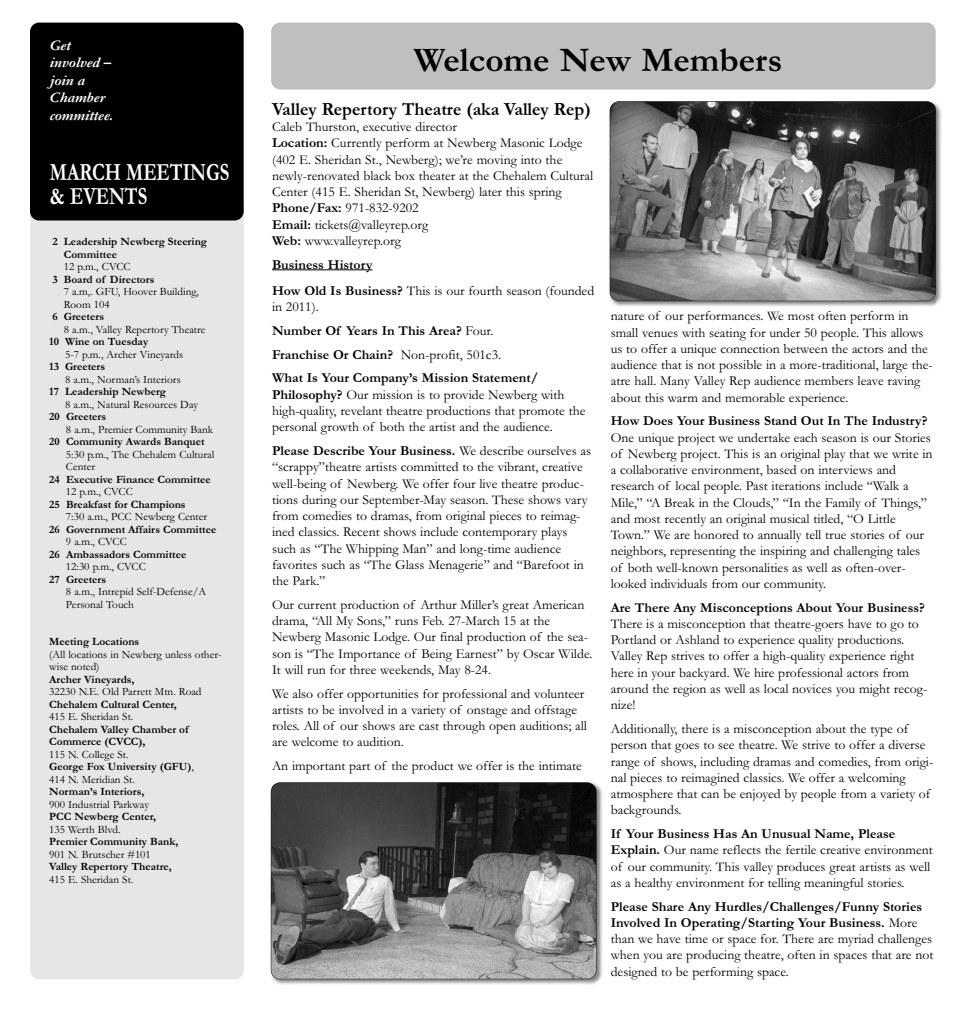
<style>
.page{position:relative;width:968px;height:1013px;background:#fff}
.page>*{position:absolute;margin:0;border:0;box-sizing:border-box;transform-origin:0 0}
.t1{font:700 35px "Garamond";color:#000}
.t2{font:700 25px/23.8px "Garamond";color:#fff;scale:.75 1}
.t3{font:700 18.75px "Garamond";color:#000;scale:.95 1}
.t4{font:italic 700 15px/17.5px "Garamond";color:#fff}
.t5{font:13.75px/16.2px "Garamond";color:#000}
.t6{font:700 13.75px/23.8px "Garamond";color:#000}
.t7{font:11.25px/12.5px "Garamond";color:#000}
.t8{font:700 11.25px/12.5px "Garamond";color:#000}
.s1{font-weight:700}
.s2{font-weight:400}
</style>
<div class="page">
<div style="left:30px;top:198px;width:214px;height:781px;background:#e6e6e6;border-radius:9px"></div>
<div style="left:30px;top:23px;width:214px;height:197px;background:#000;border-radius:9px"></div>
<hr style="left:272px;top:269px;width:100px;height:1px;background:#000">
<div style="left:271px;top:22px;width:664px;height:67px;background:#bfbfbf;border-radius:9px"></div>
<img style="left:609px;top:102px;width:333px;height:204px">
<img style="left:610px;top:102px;width:325px;height:199px;border-radius:9px">
<div style="left:609px;top:101px;width:327px;height:200px;border:1px solid #000;border-radius:9px"></div>
<img style="left:270px;top:782px;width:332px;height:203px">
<img style="left:271px;top:782px;width:325px;height:197px;border-radius:9px">
<div style="left:271px;top:782px;width:325px;height:197px;border:1px solid #000;border-radius:9px"></div>
<p class="t4" style="left:50px;top:36px;width:65px">Get involved – join a<br>Chamber committee.</p>
<h2 class="t2" style="left:50px;top:159px;width:241px">MARCH MEETINGS &amp; EVENTS</h2>
<p class="t8" style="left:64px;top:235px;width:145px;text-indent:-11px">2 Leadership Newberg Steering<br>Committee</p>
<p class="t7" style="left:64px;top:260px;width:68px">12 p.m., CVCC</p>
<p class="t8" style="left:52px;top:272px;width:104px">3 Board of Directors</p>
<p class="t7" style="left:64px;top:285px;width:137px">7 a.m,. GFU, Hoover Building,<br>Room 104</p>
<p class="t8" style="left:52px;top:310px;width:53px">6 Greeters</p>
<p class="t7" style="left:64px;top:322px;width:143px">8 a.m., Valley Repertory Theatre</p>
<p class="t8" style="left:49px;top:335px;width:101px">10 Wine on Tuesday</p>
<p class="t7" style="left:65px;top:347px;width:120px">5-7 p.m., Archer Vineyards</p>
<p class="t8" style="left:49px;top:360px;width:58px">13 Greeters</p>
<p class="t7" style="left:65px;top:372px;width:117px">8 a.m., Norman’s Interiors</p>
<p class="t8" style="left:49px;top:385px;width:118px">17 Leadership Newberg</p>
<p class="t7" style="left:65px;top:397px;width:134px">8 a.m., Natural Resources Day</p>
<p class="t8" style="left:49px;top:410px;width:58px">20 Greeters</p>
<p class="t7" style="left:66px;top:422px;width:149px">8 a.m., Premier Community Bank</p>
<p class="t8" style="left:49px;top:435px;width:157px">20 Community Awards Banquet</p>
<p class="t7" style="left:66px;top:447px;width:150px">5:30 p.m., The Chehalem Cultural<br>Center</p>
<p class="t8" style="left:49px;top:472px;width:163px">24 Executive Finance Committee</p>
<p class="t7" style="left:66px;top:485px;width:68px">12 p.m., CVCC</p>
<p class="t8" style="left:49px;top:497px;width:138px">25 Breakfast for Champions</p>
<p class="t7" style="left:66px;top:510px;width:143px">7:30 a.m., PCC Newberg Center</p>
<p class="t8" style="left:49px;top:522px;width:169px">26 Government Affairs Committee</p>
<p class="t7" style="left:66px;top:535px;width:62px">9 a.m., CVCC</p>
<p class="t8" style="left:49px;top:547px;width:139px">26 Ambassadors Committee</p>
<p class="t7" style="left:66px;top:560px;width:81px">12:30 p.m., CVCC</p>
<p class="t8" style="left:49px;top:572px;width:58px">27 Greeters</p>
<p class="t7" style="left:66px;top:585px;width:141px">8 a.m., Intrepid Self-Defense/A<br>Personal Touch</p>
<p class="t8" style="left:49px;top:635px;width:92px">Meeting Locations</p>
<p class="t7" style="left:49px;top:647px;width:174px">(All locations in Newberg unless other&shy;wise noted)</p>
<p class="t8" style="left:49px;top:672px;width:87px">Archer Vineyards,</p>
<p class="t7" style="left:49px;top:685px;width:154px">32230 N.E. Old Parrett Mtn. Road</p>
<p class="t8" style="left:49px;top:697px;width:129px">Chehalem Cultural Center,</p>
<p class="t7" style="left:49px;top:710px;width:86px">415 E. Sheridan St.</p>
<p class="t8" style="left:49px;top:722px;width:141px">Chehalem Valley Chamber of<br>Commerce (CVCC),</p>
<p class="t7" style="left:49px;top:747px;width:146px">115 N. College St.<br><span class="s1">George Fox University (GFU)</span>,<br>414 N. Meridian St.</p>
<p class="t8" style="left:49px;top:785px;width:97px">Norman’s Interiors,</p>
<p class="t7" style="left:49px;top:797px;width:101px">900 Industrial Parkway</p>
<p class="t8" style="left:49px;top:810px;width:108px">PCC Newberg Center,</p>
<p class="t7" style="left:49px;top:822px;width:73px">135 Werth Blvd.</p>
<p class="t8" style="left:49px;top:835px;width:131px">Premier Community Bank,</p>
<p class="t7" style="left:49px;top:847px;width:103px">901 N. Brutscher #101</p>
<p class="t8" style="left:49px;top:860px;width:124px">Valley Repertory Theatre,</p>
<p class="t7" style="left:49px;top:872px;width:86px">415 E. Sheridan St.</p>
<h1 class="t1" style="left:414px;top:38px;width:370px">Welcome New Members</h1>
<h3 class="t3" style="left:272px;top:97px;width:337px">Valley Repertory Theatre (aka Valley Rep)</h3>
<p class="t5" style="left:272px;top:118px;width:322px">Caleb Thurston, executive director<br><span class="s1">Location:</span> Currently perform at Newberg Masonic Lodge (402 E. Sheridan St., Newberg); we’re moving into the newly-renovated black box theater at the Chehalem Cultural Center (415 E. Sheridan St, Newberg) later this spring <span class="s1">Phone/Fax:</span> 971-832-9202<br><span class="s1">Email:</span> tickets@valleyrep.org<br><span class="s1">Web:</span> www.valleyrep.org</p>
<p class="t6" style="left:272px;top:251px;width:324px;line-height:26.2px">Business History<br>How Old Is Business? <span class="s2">This is our fourth season (founded</span></p>
<p class="t6" style="left:272px;top:294px;width:268px"><span class="s2">in 2011).<br></span>Number Of Years In This Area? <span class="s2">Four.<br></span>Franchise Or Chain? <span class="s2">Non-profit, 501c3.<br></span>What Is Your Company’s Mission Statement/</p>
<p class="t5" style="left:272px;top:386px;width:315px"><span class="s1">Philosophy?</span> Our mission is to provide Newberg with high-quality, revelant theatre productions that promote the personal growth of both the artist and the audience.</p>
<p class="t5" style="left:272px;top:442px;width:320px"><span class="s1">Please Describe Your Business.</span> We describe ourselves as “scrappy”theatre artists committed to the vibrant, creative well-being of Newberg. We offer four live theatre produc&shy;tions during our September-May season. These shows vary from comedies to dramas, from original pieces to reimag&shy;ined classics. Recent shows include contemporary plays such as “The Whipping Man” and long-time audience favorites such as “The Glass Menagerie” and “Barefoot in the Park.”</p>
<p class="t5" style="left:272px;top:596px;width:322px">Our current production of Arthur Miller’s great American drama, “All My Sons,” runs Feb. 27-March 15 at the Newberg Masonic Lodge. Our final production of the sea&shy;son is “The Importance of Being Earnest” by Oscar Wilde.<br>It will run for three weekends, May 8-24.</p>
<p class="t5" style="left:272px;top:684px;width:316px">We also offer opportunities for professional and volunteer artists to be involved in a variety of onstage and offstage roles. All of our shows are cast through open auditions; all are welcome to audition.</p>
<p class="t5" style="left:272px;top:757px;width:311px">An important part of the product we offer is the intimate</p>
<p class="t5" style="left:610px;top:307px;width:323px">nature of our performances. We most often perform in small venues with seating for under 50 people. This allows us to offer a unique connection between the actors and the audience that is not possible in a more-traditional, large the&shy;atre hall. Many Valley Rep audience members leave raving about this warm and memorable experience.</p>
<p class="t6" style="left:610px;top:409px;width:318px">How Does Your Business Stand Out In The Industry?</p>
<p class="t5" style="left:610px;top:429px;width:323px">One unique project we undertake each season is our Stories of Newberg project. This is an original play that we write in a collaborative environment, based on interviews and research of local people. Past iterations include “Walk a Mile,” “A Break in the Clouds,” “In the Family of Things,” and most recently an original musical titled, “O Little Town.” We are honored to annually tell true stories of our neighbors, representing the inspiring and challenging tales of both well-known personalities as well as often-over&shy;looked individuals from our community.</p>
<p class="t6" style="left:610px;top:595px;width:315px">Are There Any Misconceptions About Your Business?</p>
<p class="t5" style="left:610px;top:615px;width:318px">There is a misconception that theatre-goers have to go to Portland or Ashland to experience quality productions.<br>Valley Rep strives to offer a high-quality experience right here in your backyard. We hire professional actors from around the region as well as local novices you might recog&shy;nize!</p>
<p class="t5" style="left:610px;top:720px;width:324px">Additionally, there is a misconception about the type of person that goes to see theatre. We strive to offer a diverse range of shows, including dramas and comedies, from origi&shy;nal pieces to reimagined classics. We offer a welcoming atmosphere that can be enjoyed by people from a variety of backgrounds.</p>
<p class="t5" style="left:610px;top:825px;width:323px"><span class="s1">If Your Business Has An Unusual Name, Please Explain.</span> Our name reflects the fertile creative environment of our community. This valley produces great artists as well as a healthy environment for telling meaningful stories.</p>
<p class="t5" style="left:610px;top:897px;width:324px"><span class="s1">Please Share Any Hurdles/Challenges/Funny Stories Involved In Operating/Starting Your Business.</span> More than we have time or space for. There are myriad challenges when you are producing theatre, often in spaces that are not designed to be performing space.</p>
</div>
